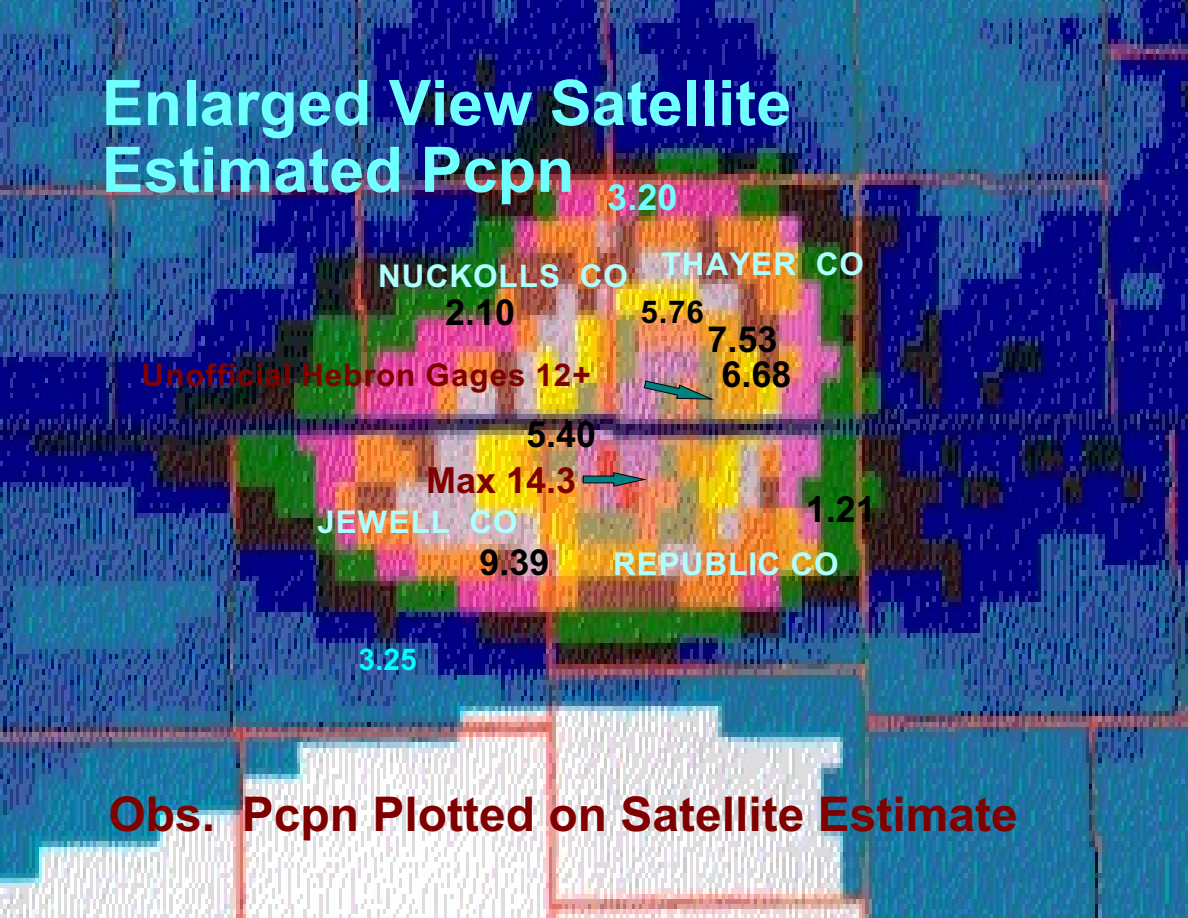
<style>
.page{position:relative;width:1188px;height:918px;background:#fff}
.page>*{position:absolute;margin:0;border:0;box-sizing:border-box;transform-origin:0 0}
.t1{font:700 62.85px/66.8px "Arial";color:#70ffff}
.t2{font:700 48px "Arial";color:#800000}
.t3{font:700 36px "Arial";color:#000}
.t4{font:700 36px "Arial";color:#800000}
.t5{font:700 36px "Arial";color:#70ffff}
.t6{font:700 31.35px "Arial";letter-spacing:.03em;color:#b0ffff}
.t7{font:700 31.35px "Arial";letter-spacing:.03em;color:#800000}
.t8{font:700 31.35px "Arial";color:#000}
.t9{font:700 30px "Arial";color:#0ff}
</style>
<div class="page">
<img style="left:0;top:0;width:1188px;height:918px">
<svg style="left:583px;top:472px;width:62px;height:15px"></svg>
<svg style="left:643px;top:377px;width:71px;height:29px;background:#8d7f74"></svg>
<h1 class="t1" style="left:102px;top:75px;width:691px">Enlarged View Satellite<br>Estimated Pcpn</h1>
<p class="t5" style="left:607px;top:184px;width:72px">3.20</p>
<p class="t6" style="left:378px;top:265px;width:251px">NUCKOLLS CO</p>
<p class="t3" style="left:445px;top:299px;width:72px">2.10</p>
<p class="t7" style="left:142px;top:363px;width:451px">Unofficial Hebron Gages 12+</p>
<p class="t3" style="left:526px;top:421px;width:72px">5.40</p>
<p class="t4" style="left:426px;top:467px;width:152px">Max 14.3</p>
<p class="t6" style="left:317px;top:511px;width:202px">JEWELL CO</p>
<p class="t6" style="left:662px;top:252px;width:204px">THAYER CO</p>
<p class="t8" style="left:641px;top:300px;width:65px">5.76</p>
<p class="t3" style="left:707px;top:326px;width:72px">7.53</p>
<p class="t3" style="left:722px;top:360px;width:72px">6.68</p>
<p class="t3" style="left:806px;top:496px;width:72px">1.21</p>
<p class="t9" style="left:358px;top:648px;width:60px">3.25</p>
<p class="t3" style="left:479px;top:549px;width:72px">9.39</p>
<p class="t6" style="left:613px;top:553px;width:227px">REPUBLIC CO</p>
<h2 class="t2" style="left:108px;top:796px;width:911px">Obs. Pcpn Plotted on Satellite Estimate</h2>
</div>
